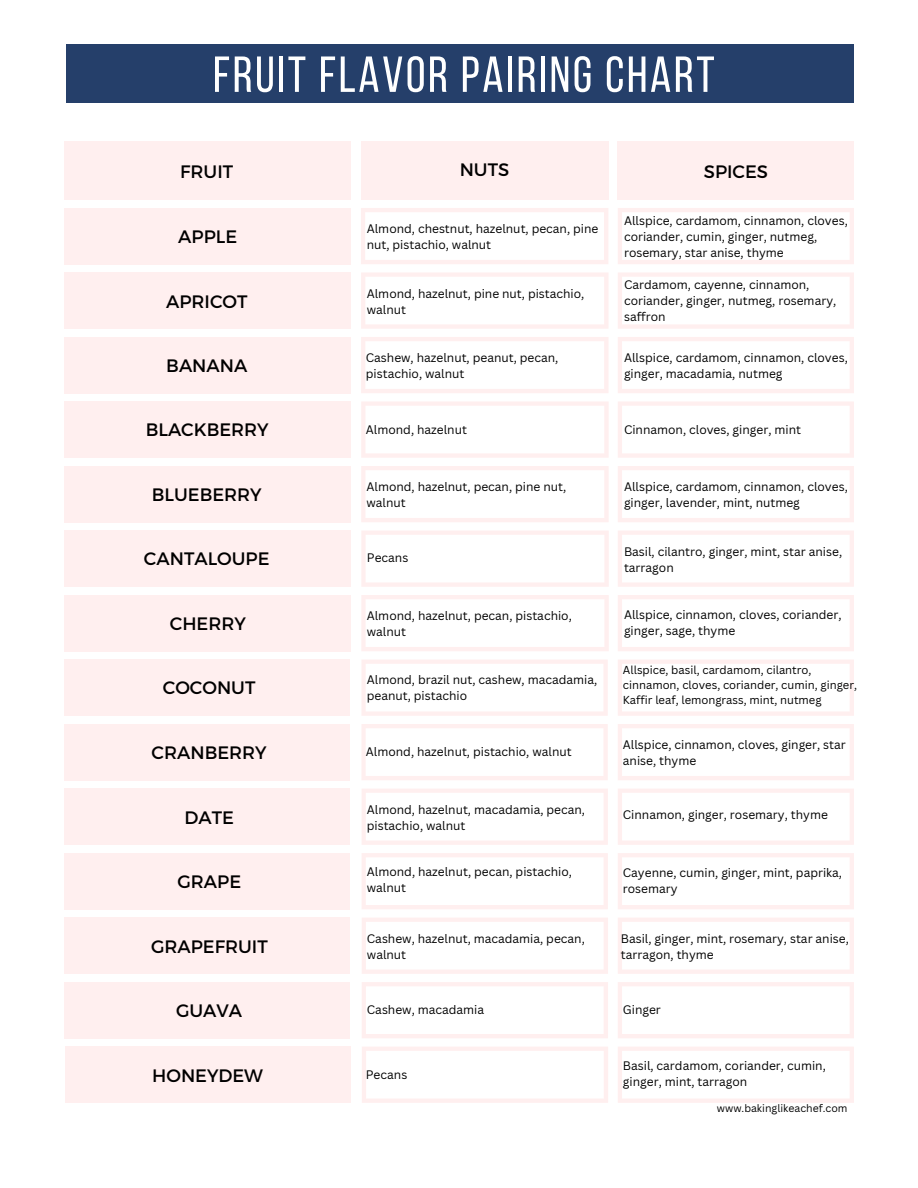
<style>
.page{position:relative;width:918px;height:1188px;background:#fff}
.page>*{position:absolute;margin:0;border:0;box-sizing:border-box;transform-origin:0 0}
.t1{font:50.55px "Bebas Neue";letter-spacing:.05em;color:#fff}
.t2{font:18px "Montserrat";color:#000}
.t3{font:12px/16px "Canva Sans";color:#000}
.t4{font:11.25px/15px "Canva Sans";color:#000}
.t5{font:10.5px "Canva Sans";color:#000}
</style>
<div class="page">
<div style="left:64px;top:141px;width:287px;height:59px;background:#ffefef"></div>
<div style="left:361px;top:141px;width:247px;height:59px;background:#ffefef"></div>
<div style="left:618px;top:141px;width:236px;height:59px;background:#ffefef"></div>
<svg style="left:361px;top:208px;width:247px;height:56px"></svg>
<div style="left:64px;top:208px;width:287px;height:56px;background:#ffefef"></div>
<svg style="left:618px;top:208px;width:236px;height:56px"></svg>
<svg style="left:361px;top:273px;width:247px;height:56px"></svg>
<div style="left:64px;top:272px;width:287px;height:57px;background:#ffefef"></div>
<svg style="left:618px;top:273px;width:236px;height:56px"></svg>
<svg style="left:361px;top:337px;width:247px;height:56px"></svg>
<div style="left:64px;top:337px;width:287px;height:56px;background:#ffefef"></div>
<svg style="left:618px;top:337px;width:236px;height:56px"></svg>
<svg style="left:361px;top:402px;width:248px;height:56px"></svg>
<div style="left:64px;top:401px;width:287px;height:57px;background:#ffefef"></div>
<svg style="left:618px;top:402px;width:236px;height:56px"></svg>
<svg style="left:361px;top:466px;width:248px;height:56px"></svg>
<div style="left:64px;top:466px;width:287px;height:56px;background:#ffefef"></div>
<svg style="left:618px;top:466px;width:236px;height:56px"></svg>
<svg style="left:361px;top:531px;width:248px;height:56px"></svg>
<div style="left:64px;top:531px;width:287px;height:56px;background:#ffefef"></div>
<svg style="left:618px;top:531px;width:236px;height:56px"></svg>
<svg style="left:361px;top:595px;width:248px;height:56px"></svg>
<div style="left:64px;top:595px;width:287px;height:56px;background:#ffefef"></div>
<svg style="left:618px;top:595px;width:236px;height:56px"></svg>
<svg style="left:362px;top:660px;width:246px;height:56px"></svg>
<div style="left:64px;top:660px;width:286px;height:56px;background:#ffefef"></div>
<svg style="left:618px;top:660px;width:236px;height:56px"></svg>
<svg style="left:362px;top:724px;width:246px;height:56px"></svg>
<div style="left:64px;top:724px;width:286px;height:56px;background:#ffefef"></div>
<svg style="left:618px;top:724px;width:236px;height:56px"></svg>
<svg style="left:362px;top:789px;width:246px;height:56px"></svg>
<div style="left:64px;top:789px;width:286px;height:56px;background:#ffefef"></div>
<svg style="left:618px;top:789px;width:236px;height:56px"></svg>
<svg style="left:362px;top:853px;width:246px;height:56px"></svg>
<div style="left:64px;top:853px;width:286px;height:56px;background:#ffefef"></div>
<svg style="left:618px;top:853px;width:236px;height:56px"></svg>
<svg style="left:362px;top:918px;width:246px;height:56px"></svg>
<div style="left:65px;top:918px;width:285px;height:56px;background:#ffefef"></div>
<svg style="left:618px;top:918px;width:236px;height:56px"></svg>
<svg style="left:362px;top:982px;width:246px;height:56px"></svg>
<div style="left:65px;top:982px;width:285px;height:56px;background:#ffefef"></div>
<svg style="left:618px;top:982px;width:236px;height:56px"></svg>
<svg style="left:362px;top:1047px;width:246px;height:56px"></svg>
<div style="left:65px;top:1047px;width:285px;height:56px;background:#ffefef"></div>
<svg style="left:618px;top:1047px;width:236px;height:56px"></svg>
<div style="left:66px;top:44px;width:788px;height:59px;background:#253f6a"></div>
<h1 class="t1" style="left:213px;top:47px;width:503px">FRUIT FLAVOR PAIRING CHART</h1>
<h2 class="t2" style="left:180px;top:161px;width:54px">FRUIT</h2>
<h2 class="t2" style="left:460px;top:159px;width:51px">NUTS</h2>
<h2 class="t2" style="left:704px;top:161px;width:66px">SPICES</h2>
<h2 class="t2" style="left:178px;top:225px;width:60px">APPLE</h2>
<h2 class="t2" style="left:166px;top:290px;width:83px">APRICOT</h2>
<h2 class="t2" style="left:166px;top:354px;width:83px">BANANA</h2>
<h2 class="t2" style="left:146px;top:419px;width:125px">BLACKBERRY</h2>
<h2 class="t2" style="left:152px;top:484px;width:111px">BLUEBERRY</h2>
<h2 class="t2" style="left:144px;top:548px;width:127px">CANTALOUPE</h2>
<h2 class="t2" style="left:170px;top:613px;width:78px">CHERRY</h2>
<h2 class="t2" style="left:163px;top:677px;width:94px">COCONUT</h2>
<h2 class="t2" style="left:152px;top:742px;width:117px">CRANBERRY</h2>
<h2 class="t2" style="left:184px;top:806px;width:51px">DATE</h2>
<h2 class="t2" style="left:177px;top:871px;width:65px">GRAPE</h2>
<h2 class="t2" style="left:151px;top:935px;width:118px">GRAPEFRUIT</h2>
<h2 class="t2" style="left:176px;top:1000px;width:68px">GUAVA</h2>
<h2 class="t2" style="left:152px;top:1064px;width:112px">HONEYDEW</h2>
<p class="t3" style="left:367px;top:221px;width:233px">Almond, chestnut, hazelnut, pecan, pine nut, pistachio, walnut</p>
<p class="t3" style="left:624px;top:213px;width:225px">Allspice, cardamom, cinnamon, cloves, coriander, cumin, ginger, nutmeg, rosemary, star anise, thyme</p>
<p class="t3" style="left:367px;top:286px;width:219px">Almond, hazelnut, pine nut, pistachio, walnut</p>
<p class="t3" style="left:366px;top:350px;width:194px">Cashew, hazelnut, peanut, pecan, pistachio, walnut</p>
<p class="t3" style="left:624px;top:276px;width:214px">Cardamom, cayenne, cinnamon, coriander, ginger, nutmeg, rosemary, saffron</p>
<p class="t3" style="left:624px;top:350px;width:225px">Allspice, cardamom, cinnamon, cloves, ginger, macadamia, nutmeg</p>
<p class="t3" style="left:366px;top:421px;width:103px">Almond, hazelnut</p>
<p class="t3" style="left:624px;top:421px;width:179px">Cinnamon, cloves, ginger, mint</p>
<p class="t3" style="left:366px;top:479px;width:201px">Almond, hazelnut, pecan, pine nut, walnut</p>
<p class="t3" style="left:624px;top:479px;width:225px">Allspice, cardamom, cinnamon, cloves, ginger, lavender, mint, nutmeg</p>
<p class="t3" style="left:624px;top:543px;width:220px">Basil, cilantro, ginger, mint, star anise, tarragon</p>
<p class="t3" style="left:367px;top:608px;width:207px">Almond, hazelnut, pecan, pistachio, walnut</p>
<p class="t3" style="left:624px;top:607px;width:219px">Allspice, cinnamon, cloves, coriander, ginger, sage, thyme</p>
<p class="t3" style="left:367px;top:671px;width:232px">Almond, brazil nut, cashew, macadamia, peanut, pistachio</p>
<p class="t4" style="left:623px;top:662px;width:236px">Allspice, basil, cardamom, cilantro, cinnamon, cloves, coriander, cumin, ginger,<br>Kaffir leaf, lemongrass, mint, nutmeg</p>
<p class="t3" style="left:367px;top:550px;width:43px">Pecans</p>
<p class="t3" style="left:366px;top:744px;width:207px">Almond, hazelnut, pistachio, walnut</p>
<p class="t3" style="left:623px;top:737px;width:224px">Allspice, cinnamon, cloves, ginger, star anise, thyme</p>
<p class="t3" style="left:367px;top:801px;width:220px">Almond, hazelnut, macadamia, pecan, pistachio, walnut</p>
<p class="t3" style="left:623px;top:807px;width:207px">Cinnamon, ginger, rosemary, thyme</p>
<p class="t3" style="left:367px;top:864px;width:207px">Almond, hazelnut, pecan, pistachio, walnut</p>
<p class="t3" style="left:623px;top:865px;width:221px">Cayenne, cumin, ginger, mint, paprika, rosemary</p>
<p class="t3" style="left:367px;top:930px;width:219px">Cashew, hazelnut, macadamia, pecan, walnut</p>
<p class="t3" style="left:621px;top:930px;width:230px">Basil, ginger, mint, rosemary, star anise, tarragon, thyme</p>
<p class="t3" style="left:367px;top:1002px;width:119px">Cashew, macadamia</p>
<p class="t3" style="left:623px;top:1002px;width:40px">Ginger</p>
<p class="t3" style="left:366px;top:1066px;width:43px">Pecans</p>
<p class="t3" style="left:623px;top:1057px;width:205px">Basil, cardamom, coriander, cumin, ginger, mint, tarragon</p>
<p class="t5" style="left:717px;top:1102px;width:132px">www.bakinglikeachef.com</p>
</div>
